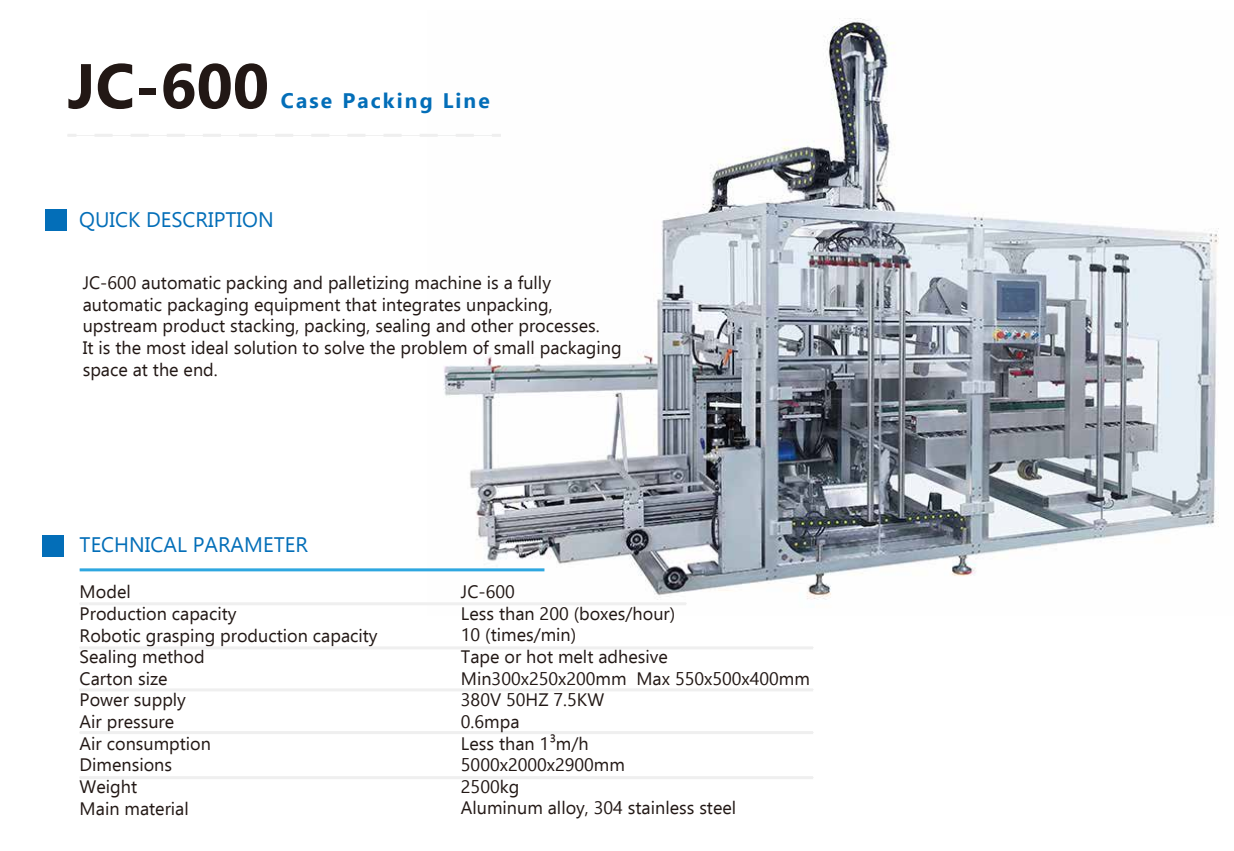
<style>
.page{position:relative;width:1234px;height:851px;background:#fff}
.page>*{position:absolute;margin:0;border:0;box-sizing:border-box;transform-origin:0 0}
.t1{font:700 63px "Ebrima";color:#221815}
.t2{font:21px "Ebrima";color:#036eb8}
.t3{font:700 21px "Ebrima";letter-spacing:.1em;color:#036eb8}
.t4{font:18px/21.6px "Ebrima";color:#221815}
</style>
<div class="page">
<img style="left:427px;top:18px;width:792px;height:586px">
<div style="left:45px;top:209px;width:22px;height:22px;background:#036eb8"></div>
<div style="left:42px;top:535px;width:22px;height:22px;background:#036eb8"></div>
<hr style="left:80px;top:602px;width:606px;height:3px;background:#efefef">
<hr style="left:80px;top:646px;width:732px;height:3px;background:#efefef">
<hr style="left:80px;top:688px;width:732px;height:3px;background:#efefef">
<hr style="left:80px;top:776px;width:732px;height:3px;background:#efefef">
<hr style="left:80px;top:731px;width:732px;height:3px;background:#efefef">
<hr style="left:80px;top:568px;width:464px;height:3px;background:#2ea7e0">
<svg style="left:67px;top:134px;width:9px;height:3px"></svg>
<svg style="left:94px;top:134px;width:389px;height:3px"></svg>
<svg style="left:492px;top:134px;width:9px;height:3px"></svg>
<h1 class="t1" style="left:67px;top:36px;width:203px">JC-600</h1>
<p class="t3" style="left:281px;top:84px;width:210px">Case Packing Line</p>
<p class="t2" style="left:79px;top:204px;width:196px">QUICK DESCRIPTION</p>
<p class="t4" style="left:83px;top:271px;width:540px">JC-600 automatic packing and palletizing machine is a fully automatic packaging equipment that integrates unpacking, upstream product stacking, packing, sealing and other processes.<br>It is the most ideal solution to solve the problem of small packaging space at the end.</p>
<p class="t2" style="left:80px;top:528px;width:230px">TECHNICAL PARAMETER</p>
<p class="t4" style="left:80px;top:580px;width:299px">Model<br>Production capacity<br>Robotic grasping production capacity<br>Sealing method<br>Carton size<br>Power supply<br>Air pressure<br>Air consumption<br>Dimensions<br>Weight<br>Main material</p>
<p class="t4" style="left:461px;top:580px;width:350px">JC-600<br>Less than 200 (boxes/hour)<br>10 (times/min)<br>Tape or hot melt adhesive<br>Min300x250x200mm Max 550x500x400mm<br>380V 50HZ 7.5KW<br>0.6mpa<br>Less than 1³m/h<br>5000x2000x2900mm<br>2500kg<br>Aluminum alloy, 304 stainless steel</p>
</div>
